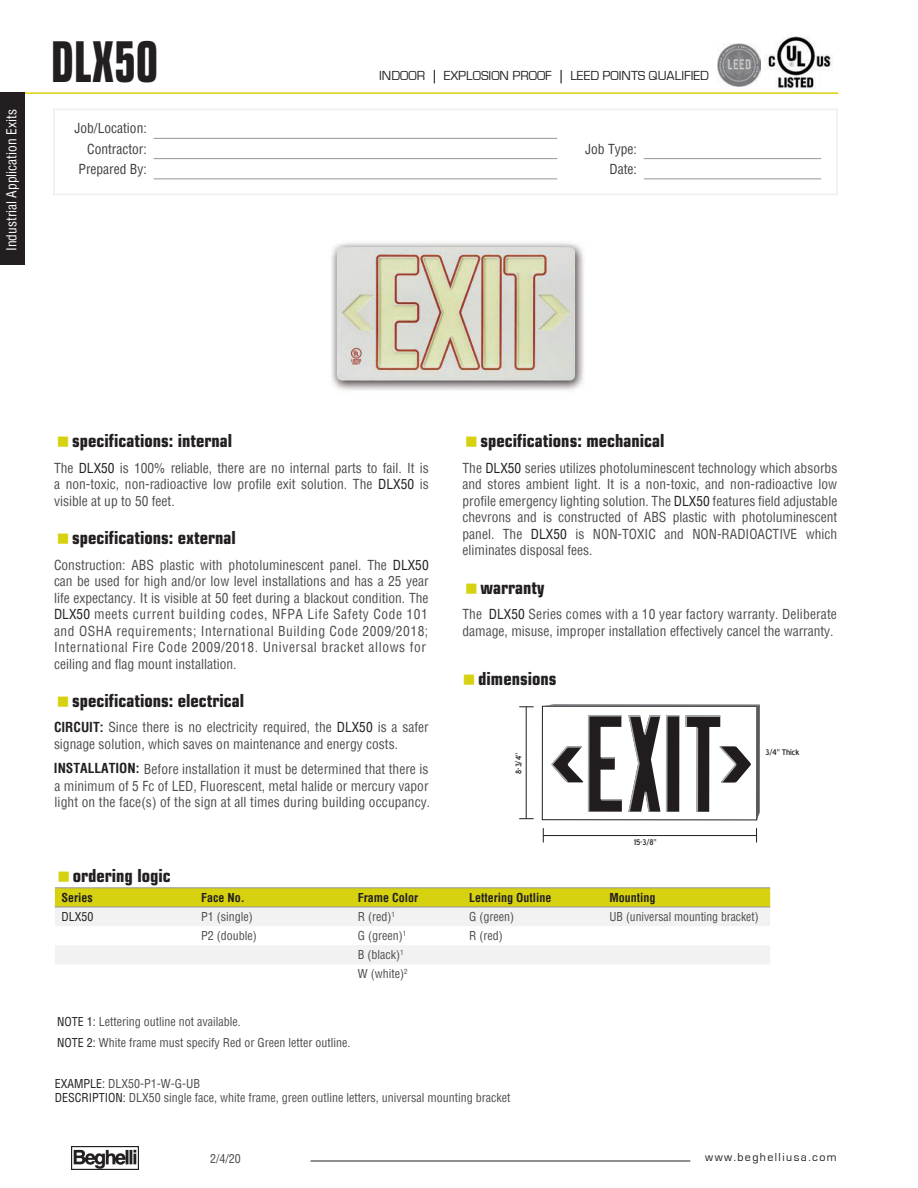
<style>
.page{position:relative;width:918px;height:1188px;background:#fff}
.page>*{position:absolute;margin:0;border:0;box-sizing:border-box;transform-origin:0 0}
.t1{font:700 condensed 56.25px "Eurostile";letter-spacing:-.01em;color:#231f20;scale:.8 1}
.t2{font:700 condensed 18px "Eurostile";color:#231f20}
.t3{font:condensed 13.5px/16.5px "Helvetica";color:#4b4c4d}
.t4{font:condensed 13.5px/20.2px "Helvetica";color:#3e3e3f;text-align:right}
.t5{font:13.5px "Eurostile";color:#231f20}
.t6{font:condensed 13.5px "Helvetica";color:#fff}
.t7{font:condensed 12px/18.1px "Helvetica";color:#4b4c4d}
.t8{font:700 condensed 12px "Helvetica";color:#231f20}
.t9{font:12px "Eurostile";letter-spacing:.12em;color:#231f20}
.t10{font:condensed 12px "Helvetica";color:#231f20}
.t11{font:10.35px "Blue Highway";letter-spacing:-.015em;color:#211d1e}
.s1{font-family:"Helvetica";color:#040606}
.s2{color:#231f20}
.s3{font-weight:700;color:#231f20}
</style>
<div class="page">
<div style="left:53px;top:109px;width:785px;height:86px;border:2px solid #f0efee"></div>
<hr style="left:154px;top:138px;width:403px;height:1px;background:#939698">
<hr style="left:154px;top:158px;width:403px;height:1px;background:#939698">
<hr style="left:644px;top:158px;width:177px;height:1px;background:#939698">
<hr style="left:154px;top:178px;width:403px;height:1px;background:#939698">
<hr style="left:644px;top:178px;width:177px;height:1px;background:#939698">
<hr style="left:0;top:92px;width:838px;height:2px;background:#d6d210">
<div style="left:0;top:92px;width:25px;height:173px;background:#231f20"></div>
<hr style="left:310px;top:1161px;width:380px;height:1px;background:#231f20">
<img style="left:72px;top:1147px;width:66px;height:22px">
<img style="left:331px;top:242px;width:253px;height:148px">
<svg style="left:55px;top:889px;width:715px;height:75px"></svg>
<hr style="left:55px;top:888px;width:139px;height:1px;background:#939698">
<hr style="left:194px;top:888px;width:157px;height:1px;background:#939698">
<hr style="left:351px;top:888px;width:111px;height:1px;background:#939698">
<hr style="left:462px;top:888px;width:141px;height:1px;background:#939698">
<hr style="left:603px;top:888px;width:167px;height:1px;background:#939698">
<hr style="left:55px;top:907px;width:139px;height:1px;background:#939698">
<hr style="left:194px;top:907px;width:157px;height:1px;background:#939698">
<hr style="left:351px;top:907px;width:111px;height:1px;background:#939698">
<hr style="left:462px;top:907px;width:141px;height:1px;background:#939698">
<hr style="left:603px;top:907px;width:167px;height:1px;background:#939698">
<svg style="left:542px;top:704px;width:218px;height:116px"></svg>
<hr style="left:526px;top:707px;width:1px;height:112px;background:#211d1e">
<svg style="left:519px;top:706px;width:15px;height:1px"></svg>
<svg style="left:519px;top:818px;width:15px;height:1px"></svg>
<hr style="left:543px;top:835px;width:214px;height:1px;background:#211d1e">
<svg style="left:543px;top:828px;width:1px;height:15px"></svg>
<svg style="left:756px;top:828px;width:1px;height:15px"></svg>
<img style="left:717px;top:43px;width:43px;height:43px">
<img style="left:767px;top:36px;width:66px;height:53px">
<p class="t6" style="left:3px;top:251px;width:143px;rotate:-90deg">Industrial Application Exits</p>
<h1 class="t1" style="left:51px;top:27px;width:136px">DLX50</h1>
<p class="t4" style="left:74px;top:118px;width:74px">Job/Location:<br>Contractor:</p>
<p class="t5" style="left:379px;top:68px;width:331px">INDOOR <span class="s1">|</span> EXPLOSION PROOF <span class="s1">|</span> LEED POINTS QUALIFIED</p>
<p class="t4" style="left:585px;top:138px;width:53px">Job Type:</p>
<p class="t4" style="left:79px;top:159px;width:70px">Prepared By:</p>
<p class="t4" style="left:610px;top:159px;width:29px">Date:</p>
<h2 class="t2" style="left:72px;top:430px;width:162px">specifications: internal</h2>
<p class="t3" style="left:54px;top:460px;width:376px;text-align:justify">The <span class="s2">DLX50</span> is 100% reliable, there are no internal parts to fail. It is a non-toxic, non-radioactive low profile exit solution. The <span class="s2">DLX50</span> is visible at up to 50 feet.</p>
<h2 class="t2" style="left:72px;top:527px;width:165px">specifications: external</h2>
<p class="t3" style="left:54px;top:556px;width:376px">Construction: ABS plastic with photoluminescent panel. The <span class="s2">DLX50 </span>can be used for high and/or low level installations and has a 25 year life expectancy. It is visible at 50 feet during a blackout condition. The <span class="s2">DLX50</span> meets current building codes, NFPA Life Safety Code 101 and OSHA requirements; International Building Code 2009/2018; International Fire Code 2009/2018. Universal bracket allows for ceiling and flag mount installation.</p>
<h2 class="t2" style="left:72px;top:689px;width:174px">specifications: electrical</h2>
<p class="t3" style="left:54px;top:719px;width:376px"><span class="s3">CIRCUIT:</span> Since there is no electricity required, the <span class="s2">DLX50</span> is a safer signage solution, which saves on maintenance and energy costs.</p>
<p class="t3" style="left:54px;top:760px;width:378px"><span class="s3">INSTALLATION:</span> Before installation it must be determined that there is a minimum of 5 Fc of LED, Fluorescent, metal halide or mercury vapor light on the face(s) of the sign at all times during building occupancy.</p>
<h2 class="t2" style="left:481px;top:430px;width:185px">specifications: mechanical</h2>
<p class="t3" style="left:463px;top:460px;width:376px;text-align:justify">The <span class="s2">DLX50</span> series utilizes photoluminescent technology which absorbs and stores ambient light. It is a non-toxic, and non-radioactive low profile emergency lighting solution. The <span class="s2">DLX50</span> features field adjustable chevrons and is constructed of ABS plastic with photoluminescent panel. The <span class="s2">DLX50</span> is NON-TOXIC and NON-RADIOACTIVE which eliminates disposal fees.</p>
<h2 class="t2" style="left:481px;top:576px;width:66px">warranty</h2>
<p class="t3" style="left:463px;top:606px;width:376px">The <span class="s2">DLX50</span> Series comes with a 10 year factory warranty. Deliberate damage, misuse, improper installation effectively cancel the warranty.</p>
<h2 class="t2" style="left:478px;top:667px;width:80px">dimensions</h2>
<p class="t11" style="left:514px;top:774px;width:22px;rotate:-90deg">8-3/4"</p>
<p class="t11" style="left:634px;top:838px;width:24px">15-3/8"</p>
<p class="t11" style="left:766px;top:747px;width:35px">3/4" Thick</p>
<h2 class="t2" style="left:73px;top:864px;width:100px">ordering logic</h2>
<p class="t8" style="left:62px;top:890px;width:33px">Series</p>
<p class="t8" style="left:201px;top:890px;width:45px">Face No.</p>
<p class="t8" style="left:358px;top:890px;width:62px">Frame Color</p>
<p class="t8" style="left:469px;top:890px;width:84px">Lettering Outline</p>
<p class="t8" style="left:610px;top:890px;width:48px">Mounting</p>
<p class="t10" style="left:62px;top:909px;width:34px">DLX50</p>
<p class="t7" style="left:201px;top:908px;width:53px">P1 (single)</p>
<p class="t7" style="left:358px;top:908px;width:39px">R (red)<sup>1</sup></p>
<p class="t7" style="left:469px;top:907px;width:46px">G (green)</p>
<p class="t7" style="left:610px;top:907px;width:151px">UB (universal mounting bracket)</p>
<p class="t7" style="left:201px;top:927px;width:57px">P2 (double)</p>
<p class="t7" style="left:358px;top:927px;width:50px">G (green)<sup>1</sup></p>
<p class="t7" style="left:469px;top:927px;width:35px">R (red)</p>
<p class="t7" style="left:358px;top:946px;width:51px">B (black)<sup>1<br></sup>W (white)<sup>2</sup></p>
<p class="t7" style="left:57px;top:1011px;width:295px;line-height:21px"><span class="s2">NOTE 1:</span> Lettering outline not available.<br><span class="s2">NOTE 2:</span> White frame must specify Red or Green letter outline.</p>
<p class="t7" style="left:55px;top:1074px;width:147px"><span class="s2">EXAMPLE:</span> DLX50-P1-W-G-UB</p>
<p class="t7" style="left:55px;top:1089px;width:457px"><span class="s2">DESCRIPTION:</span> DLX50 single face, white frame, green outline letters, universal mounting bracket</p>
<p class="t7" style="left:210px;top:1150px;width:32px">2/4/20</p>
<p class="t9" style="left:705px;top:1151px;width:133px">www.beghelliusa.com</p>
</div>
